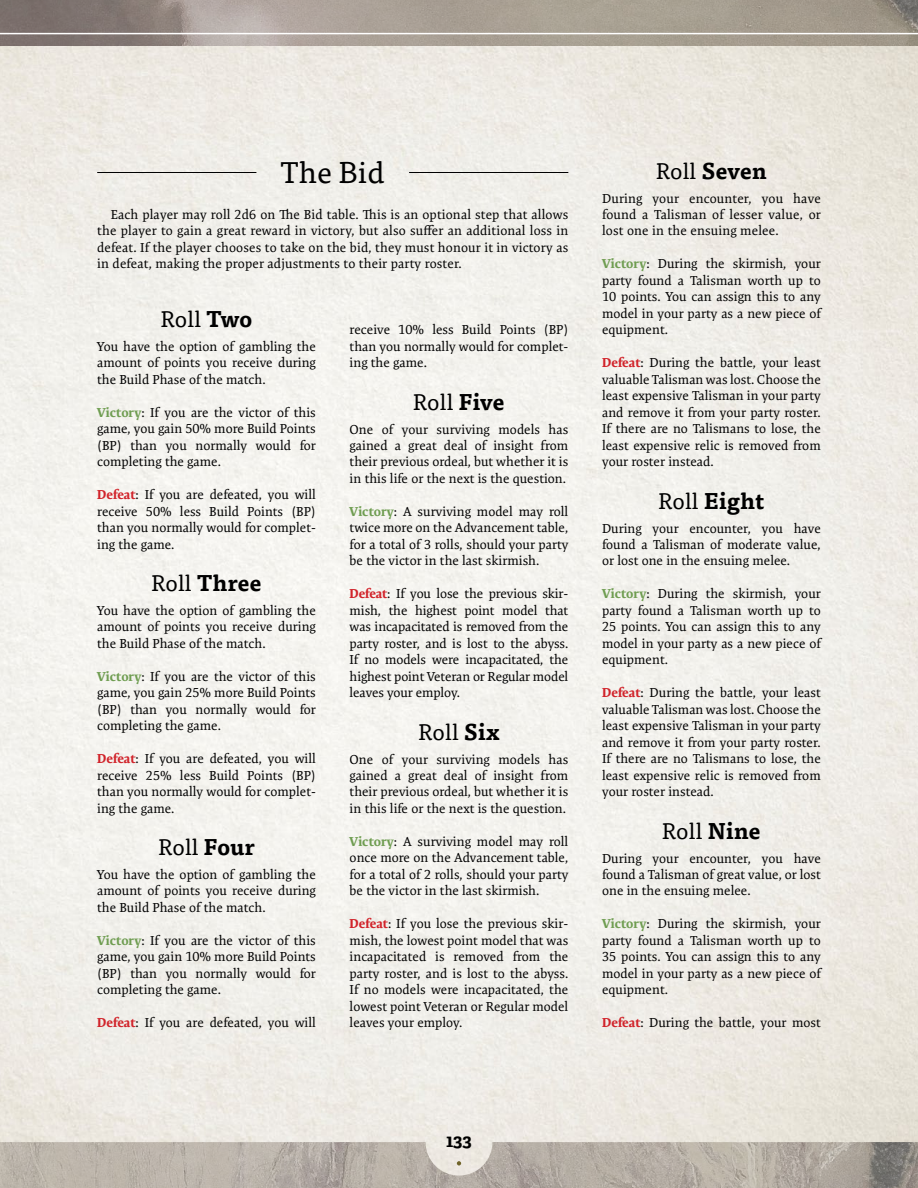
<style>
.page{position:relative;width:918px;height:1188px;background:#fff}
.page>*{position:absolute;margin:0;border:0;box-sizing:border-box;transform-origin:0 0}
.t1{font:30px "Tisa Pro";letter-spacing:.01em;color:#000}
.t2{font:22.5px "Tisa Pro";letter-spacing:.01em;color:#000}
.t3{font:700 22.5px "Tisa Pro";letter-spacing:.01em;color:#000}
.t4{font:700 18px "Adelle PE";color:#000}
.t5{font:13.2px/16.5px "Expo Serif Pro";color:#000;text-align:justify}
.s1{font-weight:700}
.s2{font-weight:700;color:#6f9d51}
.s3{font-weight:700;color:#d1232a}
.s4{font-weight:400}
</style>
<div class="page">
<img style="left:0;top:45px;width:918px;height:1097px">
<img style="left:0;top:1142px;width:918px;height:46px">
<svg style="left:457px;top:1161px;width:4px;height:5px"></svg>
<img style="left:1px;top:0;width:917px;height:45px">
<hr style="left:0;top:33px;width:918px;height:1px;background:#fff">
<img style="left:0;top:0;width:1px;height:337px">
<hr style="left:97px;top:172px;width:159px;height:1px;background:#000">
<hr style="left:409px;top:172px;width:159px;height:1px;background:#000">
<p class="t1" style="left:281px;top:150px;width:105px">The Bid</p>
<p class="t5" style="left:97px;top:206px;width:473px;text-indent:14px">Each player may roll 2d6 on The Bid table. This is an optional step that allows the player to gain a great reward in victory, but also suffer an additional loss in defeat. If the player chooses to take on the bid, they must honour it in victory as in defeat, making the proper adjustments to their party roster.</p>
<p class="t2" style="left:161px;top:303px;width:93px">Roll <span class="s1">Two</span></p>
<p class="t5" style="left:97px;top:338px;width:220px">You have the option of gambling the amount of points you receive during the Build Phase of the match.</p>
<p class="t5" style="left:97px;top:404px;width:220px"><span class="s2">Victory</span>: If you are the victor of this game, you gain 50% more Build Points (BP) than you normally would for completing the game.</p>
<p class="t5" style="left:97px;top:487px;width:220px"><span class="s3">Defeat</span>: If you are defeated, you will receive 50% less Build Points (BP) than you normally would for complet&shy;ing the game.</p>
<p class="t3" style="left:151px;top:565px;width:112px"><span class="s4">Roll</span> Three</p>
<p class="t5" style="left:97px;top:602px;width:220px">You have the option of gambling the amount of points you receive during the Build Phase of the match.</p>
<p class="t5" style="left:97px;top:668px;width:220px"><span class="s2">Victory</span>: If you are the victor of this game, you gain 25% more Build Points (BP) than you normally would for completing the game.</p>
<p class="t5" style="left:97px;top:751px;width:220px"><span class="s3">Defeat</span>: If you are defeated, you will receive 25% less Build Points (BP) than you normally would for complet&shy;ing the game.</p>
<p class="t2" style="left:158px;top:831px;width:98px">Roll <span class="s1">Four</span></p>
<p class="t5" style="left:97px;top:866px;width:220px">You have the option of gambling the amount of points you receive during the Build Phase of the match.</p>
<p class="t5" style="left:97px;top:932px;width:220px"><span class="s2">Victory</span>: If you are the victor of this game, you gain 10% more Build Points (BP) than you normally would for completing the game.</p>
<p class="t5" style="left:97px;top:1015px;width:220px"><span class="s3">Defeat</span>: If you are defeated, you will</p>
<p class="t5" style="left:350px;top:322px;width:220px">receive 10% less Build Points (BP) than you normally would for complet&shy;ing the game.</p>
<p class="t2" style="left:413px;top:385px;width:93px">Roll <span class="s1">Five</span></p>
<p class="t5" style="left:350px;top:421px;width:220px">One of your surviving models has gained a great deal of insight from their previous ordeal, but whether it is in this life or the next is the question.</p>
<p class="t5" style="left:350px;top:503px;width:220px"><span class="s2">Victory</span>: A surviving model may roll twice more on the Advancement table, for a total of 3 rolls, should your party be the victor in the last skirmish.</p>
<p class="t5" style="left:350px;top:586px;width:220px"><span class="s3">Defeat</span>: If you lose the previous skir&shy;mish, the highest point model that was incapacitated is removed from the party roster, and is lost to the abyss.<br>If no models were incapacitated, the highest point Veteran or Regular model leaves your employ.</p>
<p class="t2" style="left:418px;top:715px;width:83px">Roll <span class="s1">Six</span></p>
<p class="t5" style="left:350px;top:751px;width:220px">One of your surviving models has gained a great deal of insight from their previous ordeal, but whether it is in this life or the next is the question.</p>
<p class="t5" style="left:350px;top:833px;width:220px"><span class="s2">Victory</span>: A surviving model may roll once more on the Advancement table, for a total of 2 rolls, should your party be the victor in the last skirmish.</p>
<p class="t5" style="left:350px;top:916px;width:220px"><span class="s3">Defeat</span>: If you lose the previous skir&shy;mish, the lowest point model that was incapacitated is removed from the party roster, and is lost to the abyss.<br>If no models were incapacitated, the lowest point Veteran or Regular model leaves your employ.</p>
<p class="t3" style="left:656px;top:152px;width:112px"><span class="s4">Roll</span> Seven</p>
<p class="t5" style="left:602px;top:190px;width:220px">During your encounter, you have found a Talisman of lesser value, or lost one in the ensuing melee.</p>
<p class="t5" style="left:602px;top:256px;width:220px"><span class="s2">Victory</span>: During the skirmish, your party found a Talisman worth up to 10 points. You can assign this to any model in your party as a new piece of equipment.</p>
<p class="t5" style="left:602px;top:355px;width:220px"><span class="s3">Defeat</span>: During the battle, your least valuable Talisman was lost. Choose the least expensive Talisman in your party and remove it from your party roster.<br>If there are no Talismans to lose, the least expensive relic is removed from your roster instead.</p>
<p class="t3" style="left:658px;top:482px;width:108px"><span class="s4">Roll</span> Eight</p>
<p class="t5" style="left:602px;top:520px;width:220px">During your encounter, you have found a Talisman of moderate value, or lost one in the ensuing melee.</p>
<p class="t5" style="left:602px;top:586px;width:220px"><span class="s2">Victory</span>: During the skirmish, your party found a Talisman worth up to 25 points. You can assign this to any model in your party as a new piece of equipment.</p>
<p class="t5" style="left:602px;top:685px;width:220px"><span class="s3">Defeat</span>: During the battle, your least valuable Talisman was lost. Choose the least expensive Talisman in your party and remove it from your party roster.<br>If there are no Talismans to lose, the least expensive relic is removed from your roster instead.</p>
<p class="t2" style="left:662px;top:814px;width:100px">Roll <span class="s1">Nine</span></p>
<p class="t5" style="left:602px;top:850px;width:220px">During your encounter, you have found a Talisman of great value, or lost one in the ensuing melee.</p>
<p class="t5" style="left:602px;top:916px;width:220px"><span class="s2">Victory</span>: During the skirmish, your party found a Talisman worth up to 35 points. You can assign this to any model in your party as a new piece of equipment.</p>
<p class="t5" style="left:602px;top:1015px;width:220px"><span class="s3">Defeat</span>: During the battle, your most</p>
<h3 class="t4" style="left:446px;top:1127px;width:27px">133</h3>
</div>
